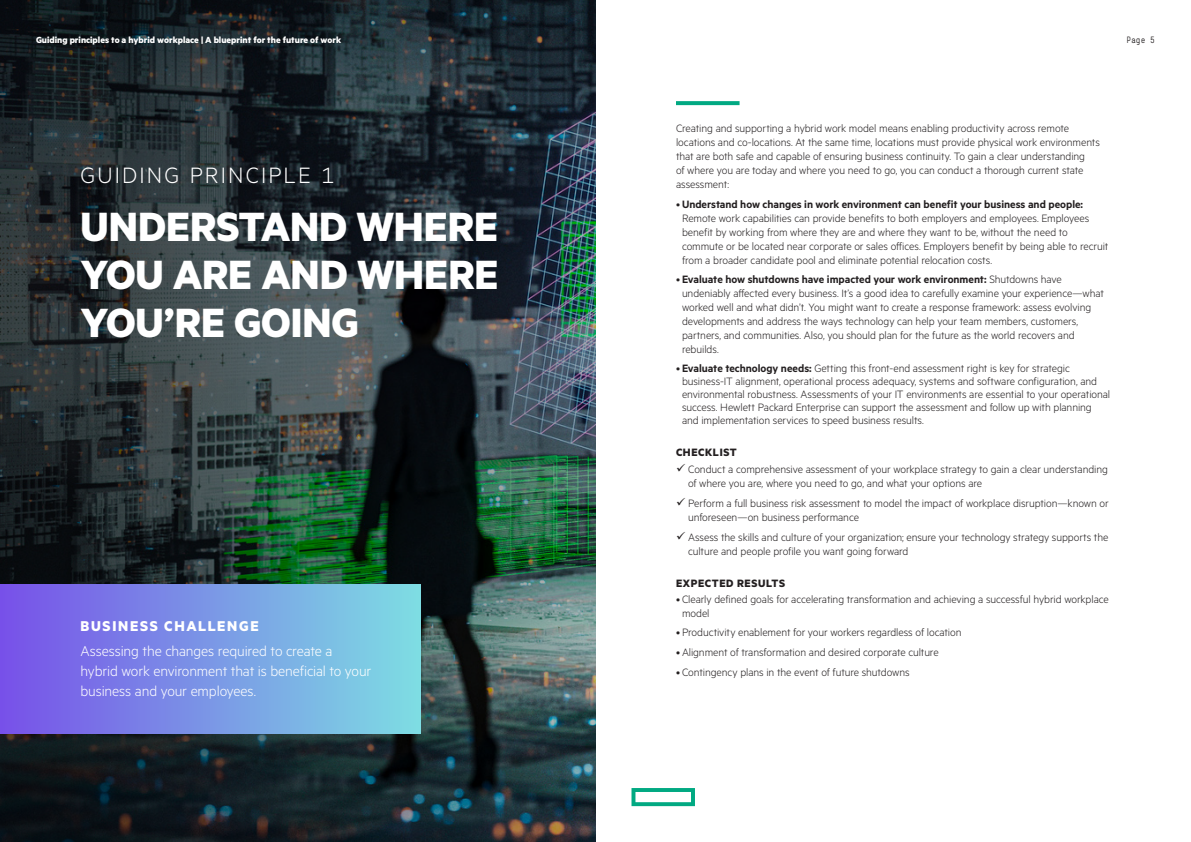
<style>
.page{position:relative;width:1191px;height:842px;background:#fff}
.page>*{position:absolute;margin:0;border:0;box-sizing:border-box;transform-origin:0 0}
.Optional_Intro_Metri{font:700 46px/48px "Metric HPE";letter-spacing:-.005em;color:#fff;text-align:justify}
.Optional_Intro_Metri-2{font:300 25px "Metric HPE";letter-spacing:.085em;color:#fff}
.Body_text_MetricHPE{font:300 16px/20px "Metric HPE";letter-spacing:-.01em;color:#fff}
.Body_text_MetricHPE-2{font:700 16px "Metric HPE";letter-spacing:.105em;color:#fff}
.Body_text_before_bul{font:300 12px/14px "Metric HPE";letter-spacing:-.005em;color:#231f20}
.Body_text_MetricHPE-3{font:300 12px/14px "Metric HPE";letter-spacing:-.01em;color:#231f20}
.Body_header_MetricHP{font:700 12px "Metric HPE";letter-spacing:.05em;color:#231f20}
.t1{font:700 10px "Metric HPE";color:#fff}
.Page_number_HPE_Simp{font:9px "HPE Simple";color:#231f20}
.s1{font-weight:600}
</style>
<div class="page">
<svg style="left:676px;top:101px;width:63px;height:4px"></svg>
<img style="left:0;top:0;width:595px;height:842px">
<img style="left:0;top:584px;width:421px;height:149px">
<svg style="left:631px;top:788px;width:64px;height:18px"></svg>
<p class="t1" style="left:36px;top:33px;width:307px">Guiding principles to a hybrid workplace | A blueprint for the future of work</p>
<p class="Page_number_HPE_Simp" style="left:1126px;top:35px;width:30px">Page 5</p>
<p class="Optional_Intro_Metri-2" style="left:80px;top:160px;width:255px">GUIDING PRINCIPLE 1</p>
<p class="Optional_Intro_Metri" style="left:80px;top:201px;width:419px">UNDERSTAND WHERE YOU ARE AND WHERE YOU’RE GOING</p>
<p class="Body_text_MetricHPE-2" style="left:80px;top:616px;width:180px">BUSINESS CHALLENGE</p>
<p class="Body_text_MetricHPE" style="left:80px;top:641px;width:292px">Assessing the changes required to create a hybrid work environment that is beneficial to your business and your employees.</p>
<p class="Body_text_before_bul" style="left:676px;top:121px;width:425px">Creating and supporting a hybrid work model means enabling productivity across remote locations and co-locations. At the same time, locations must provide physical work environments that are both safe and capable of ensuring business continuity. To gain a clear understanding<br>of where you are today and where you need to go, you can conduct a thorough current state assessment:</p>
<p class="Body_text_before_bul" style="left:682px;top:196px;width:428px;text-indent:-6px">• <span class="s1">Understand how changes in work environment can benefit your business and people:<br></span>Remote work capabilities can provide benefits to both employers and employees. Employees benefit by working from where they are and where they want to be, without the need to commute or be located near corporate or sales offices. Employers benefit by being able to recruit from a broader candidate pool and eliminate potential relocation costs.</p>
<p class="Body_text_before_bul" style="left:682px;top:272px;width:423px;text-indent:-6px">• <span class="s1">Evaluate how shutdowns have impacted your work environment:</span> Shutdowns have undeniably affected every business. It’s a good idea to carefully examine your experience—what worked well and what didn’t. You might want to create a response framework: assess evolving developments and address the ways technology can help your team members, customers, partners, and communities. Also, you should plan for the future as the world recovers and rebuilds.</p>
<p class="Body_text_before_bul" style="left:682px;top:361px;width:430px;line-height:13px;text-indent:-6px">• <span class="s1">Evaluate technology needs:</span> Getting this front-end assessment right is key for strategic business-IT alignment, operational process adequacy, systems and software configuration, and environmental robustness. Assessments of your IT environments are essential to your operational success. Hewlett Packard Enterprise can support the assessment and follow up with planning and implementation services to speed business results.</p>
<p class="Body_header_MetricHP" style="left:676px;top:445px;width:62px">CHECKLIST</p>
<p class="Body_text_MetricHPE-3" style="left:688px;top:462px;width:421px;text-indent:-12px">✓ Conduct a comprehensive assessment of your workplace strategy to gain a clear understanding of where you are, where you need to go, and what your options are</p>
<p class="Body_text_MetricHPE-3" style="left:688px;top:496px;width:422px;text-indent:-12px">✓ Perform a full business risk assessment to model the impact of workplace disruption—known or unforeseen—on business performance</p>
<p class="Body_text_MetricHPE-3" style="left:688px;top:529px;width:422px;text-indent:-12px">✓ Assess the skills and culture of your organization; ensure your technology strategy supports the culture and people profile you want going forward</p>
<p class="Body_header_MetricHP" style="left:676px;top:575px;width:111px">EXPECTED RESULTS</p>
<p class="Body_text_before_bul" style="left:682px;top:591px;width:428px;text-indent:-6px">• Clearly defined goals for accelerating transformation and achieving a successful hybrid workplace model</p>
<p class="Body_text_before_bul" style="left:676px;top:625px;width:287px">• Productivity enablement for your workers regardless of location</p>
<p class="Body_text_before_bul" style="left:676px;top:645px;width:264px">• Alignment of transformation and desired corporate culture</p>
<p class="Body_text_before_bul" style="left:676px;top:665px;width:235px">• Contingency plans in the event of future shutdowns</p>
</div>
